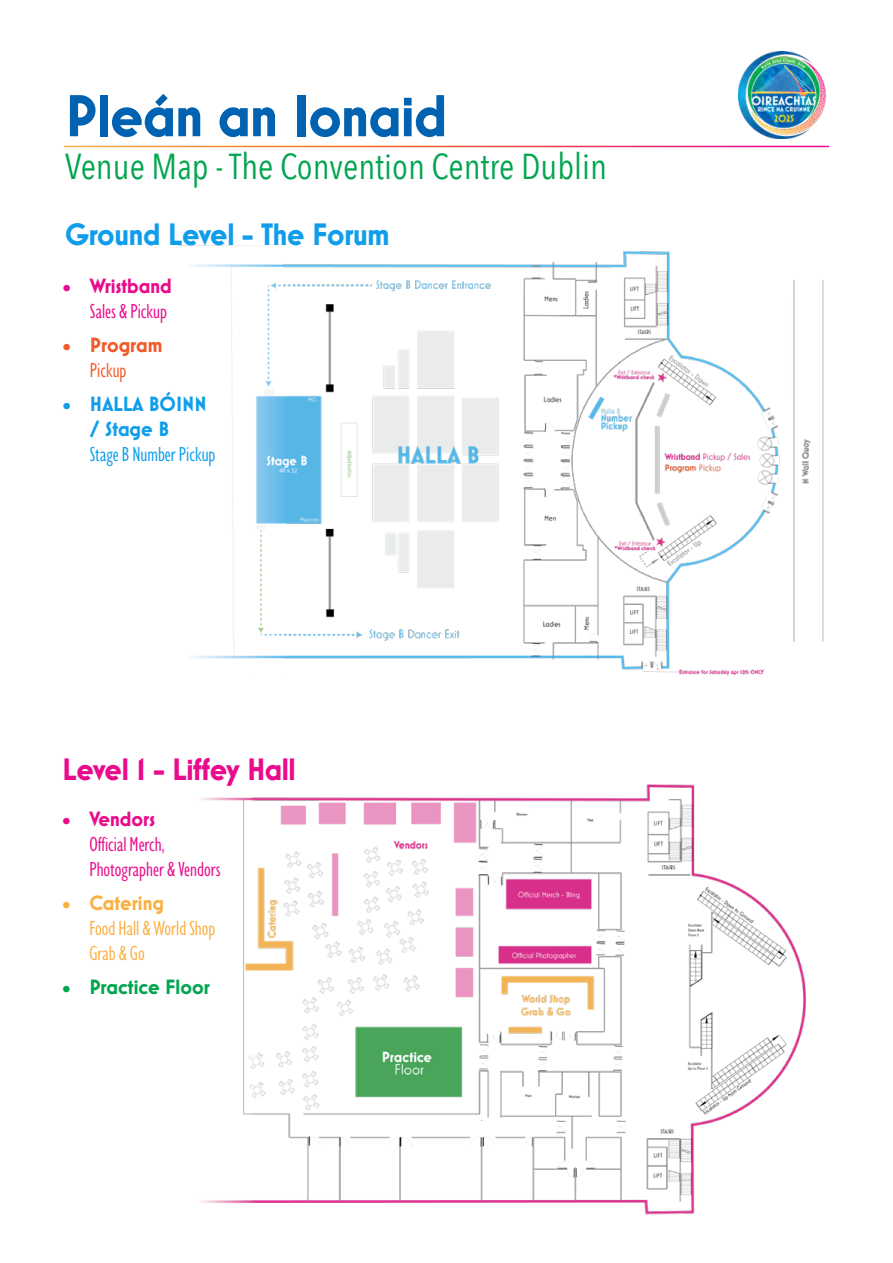
<style>
.page{position:relative;width:893px;height:1263px;background:#fff}
.page>*{position:absolute;margin:0;border:0;box-sizing:border-box;transform-origin:0 0}
.t1{font:700 60px "Mostra Nuova";letter-spacing:-.01em;color:#0062b0}
.t2{font:36px "Avenir Next Condensed";color:#00a64f}
.t3{font:700 31.5px "Mostra Nuova";letter-spacing:-.01em;color:#109eeb}
.t4{font:700 31.5px "Mostra Nuova";letter-spacing:-.01em;color:#ea0a8c}
.t5{font:condensed 21px/25.2px "Gill Sans Nova";color:#ea0a8c}
.t6{font:condensed 21px/25.2px "Gill Sans Nova";color:#fbb042}
.t7{font:700 21px "Mostra Nuova";color:#ea0a8c}
.t8{font:700 21px/25.2px "Mostra Nuova";color:#109eeb;text-align:center}
.t9{font:condensed 21px "Gill Sans Nova";color:#109eeb}
.t10{font:700 21px "Mostra Nuova";color:#00a64f}
.t11{font:700 21px "Mostra Nuova";color:#fbb042}
.t12{font:700 21px "Mostra Nuova";letter-spacing:-.005em;color:#f15a2b}
.t13{font:condensed 21px "Gill Sans Nova";color:#f15a2b}
</style>
<div class="page">
<img style="left:739px;top:51px;width:87px;height:87px">
<img style="left:177px;top:245px;width:647px;height:431px">
<img style="left:201px;top:784px;width:605px;height:431px">
<h1 class="t1" style="left:65px;top:81px;width:383px">Pleán an Ionaid</h1>
<h2 class="t2" style="left:65px;top:136px;width:543px">Venue Map - The Convention Centre Dublin</h2>
<h3 class="t3" style="left:65px;top:216px;width:326px">Ground Level - The Forum</h3>
<p class="t7" style="left:63px;top:274px;width:110px">• Wristband</p>
<p class="t5" style="left:90px;top:298px;width:79px">Sales &amp; Pickup</p>
<p class="t12" style="left:63px;top:333px;width:101px">• Program</p>
<p class="t13" style="left:90px;top:357px;width:38px">Pickup</p>
<p class="t8" style="left:63px;top:391px;width:145px">• HALLA BÓINN / Stage B</p>
<p class="t9" style="left:90px;top:441px;width:127px">Stage B Number Pickup</p>
<h3 class="t4" style="left:62px;top:751px;width:235px">Level 1 - Liffey Hall</h3>
<p class="t7" style="left:62px;top:806px;width:94px">• Vendors</p>
<p class="t5" style="left:89px;top:831px;width:133px">Official Merch,<br>Photographer &amp; Vendors</p>
<p class="t11" style="left:62px;top:890px;width:103px">• Catering</p>
<p class="t6" style="left:89px;top:915px;width:128px">Food Hall &amp; World Shop<br>Grab &amp; Go</p>
<p class="t10" style="left:62px;top:974px;width:149px">• Practice Floor</p>
</div>
